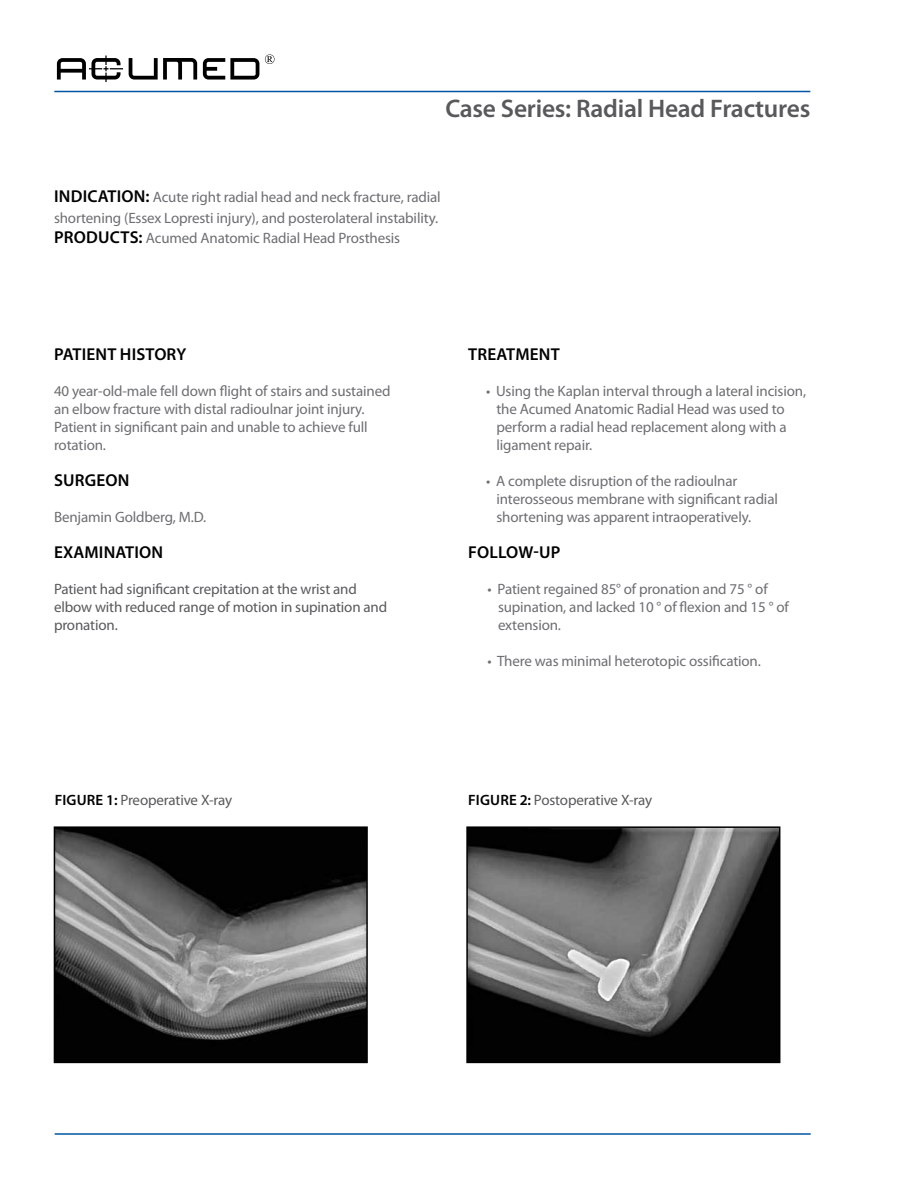
<style>
.page{position:relative;width:918px;height:1188px;background:#fff}
.page>*{position:absolute;margin:0;border:0;box-sizing:border-box;transform-origin:0 0}
.t1{font:600 25.5px "Myriad Pro";letter-spacing:-.01em;color:#58595b}
.t2{font:600 17.25px "Myriad Pro";letter-spacing:.01em;color:#000}
.t3{font:15px/18px "Myriad Pro";letter-spacing:-.01em;color:#6d6e71}
.t4{font:15px/18px "Myriad Pro";letter-spacing:-.01em;color:#58595b}
.s1{font-weight:600;font-size:17.25px;color:#000}
.s2{font-weight:600;color:#000}
</style>
<div class="page">
<svg style="left:57px;top:56px;width:66px;height:26px"></svg>
<svg style="left:129px;top:58px;width:68px;height:22px"></svg>
<svg style="left:203px;top:58px;width:56px;height:22px"></svg>
<svg style="left:265px;top:54px;width:9px;height:10px"></svg>
<hr style="left:54px;top:91px;width:756px;height:1px;background:#0054a4">
<hr style="left:55px;top:1133px;width:756px;height:2px;background:#0054a4">
<img style="left:57px;top:829px;width:308px;height:231px">
<div style="left:54px;top:826px;width:314px;height:237px;border:2px solid #000"></div>
<img style="left:469px;top:829px;width:308px;height:231px">
<div style="left:466px;top:826px;width:314px;height:237px;border:2px solid #000"></div>
<h1 class="t1" style="left:445px;top:92px;width:366px">CASE SERIES: RADIAL HEAD FRACTURES</h1>
<p class="t3" style="left:54px;top:186px;width:388px;line-height:20.7px"><span class="s1">INDICATION:</span> Acute right radial head and neck fracture, radial shortening (Essex Lopresti injury), and posterolateral instability.<br><span class="s1">PRODUCTS:</span> Acumed Anatomic Radial Head Prosthesis</p>
<p class="t2" style="left:54px;top:343px;width:134px">PATIENT HISTORY</p>
<p class="t3" style="left:54px;top:382px;width:338px">40 year-old-male fell down flight of stairs and sustained an elbow fracture with distal radioulnar joint injury.<br>Patient in significant pain and unable to achieve full rotation.</p>
<p class="t2" style="left:54px;top:469px;width:77px">SURGEON</p>
<p class="t3" style="left:54px;top:508px;width:154px">Benjamin Goldberg, M.D.</p>
<p class="t2" style="left:54px;top:541px;width:111px">EXAMINATION</p>
<p class="t4" style="left:54px;top:580px;width:335px">Patient had significant crepitation at the wrist and elbow with reduced range of motion in supination and pronation.</p>
<p class="t2" style="left:468px;top:343px;width:93px">TREATMENT</p>
<p class="t3" style="left:496px;top:382px;width:311px;text-indent:-10px">• Using the Kaplan interval through a lateral incision, the Acumed Anatomic Radial Head was used to perform a radial head replacement along with a ligament repair.</p>
<p class="t3" style="left:496px;top:472px;width:283px;text-indent:-10px">• A complete disruption of the radioulnar interosseous membrane with significant radial shortening was apparent intraoperatively.</p>
<p class="t2" style="left:468px;top:541px;width:94px">FOLLOW-UP</p>
<p class="t3" style="left:498px;top:580px;width:292px;text-indent:-10px">• Patient regained 85° of pronation and 75 ° of supination, and lacked 10 ° of flexion and 15 ° of extension.</p>
<p class="t3" style="left:488px;top:652px;width:275px">• There was minimal heterotopic ossification.</p>
<p class="t4" style="left:55px;top:791px;width:179px"><span class="s2">FI GURE 1:</span> Preoperative X-ray</p>
<p class="t4" style="left:468px;top:791px;width:186px"><span class="s2">FI GUR E 2:</span> Postoperative X-ray</p>
</div>
